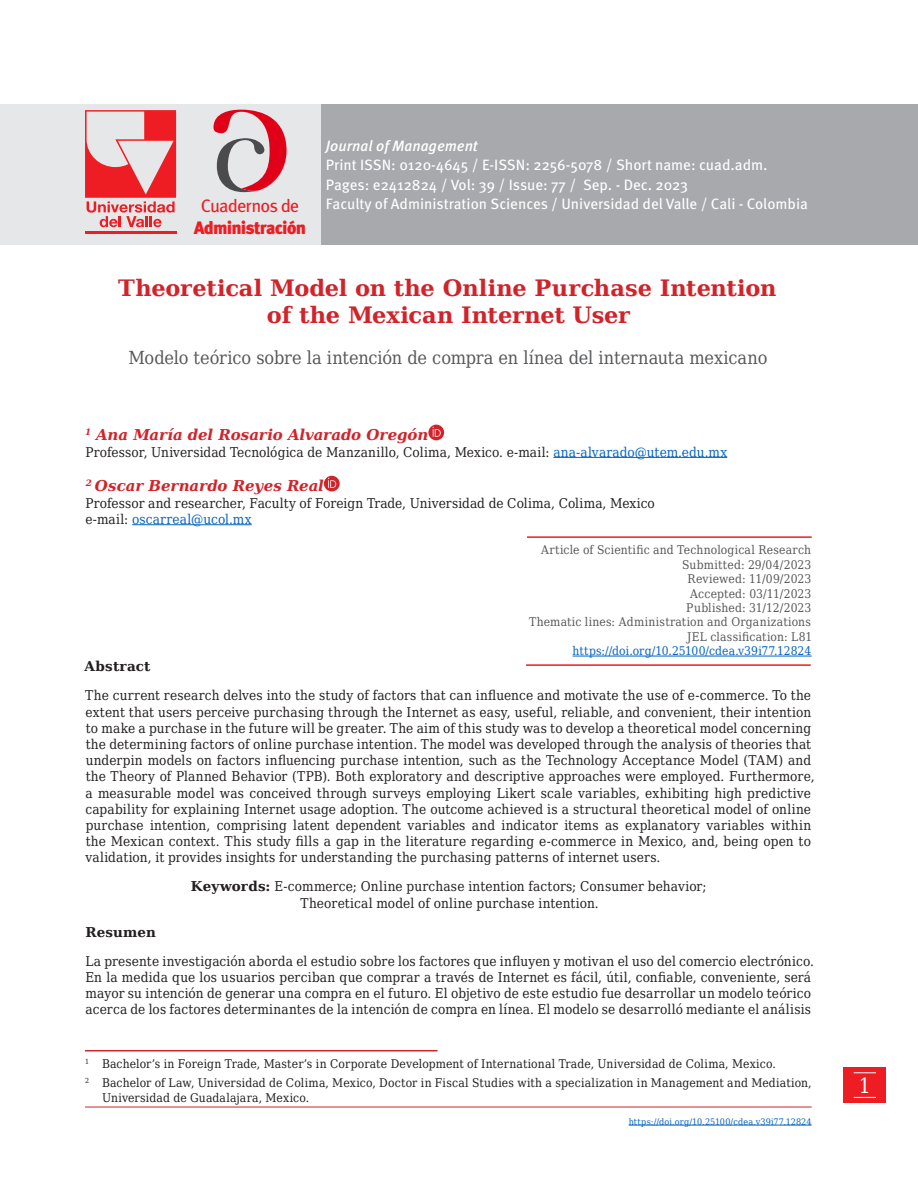
<style>
.page{position:relative;width:918px;height:1188px;background:#fff}
.page>*{position:absolute;margin:0;border:0;box-sizing:border-box;transform-origin:0 0}
.titulos-traducciones{font:700 22.5px/27px "DejaVu Serif";letter-spacing:-.005em;color:#d1232a;text-align:center}
.t1{font:21px "DejaVu Serif Condensed";color:#fff}
.titulos-traducciones-2{font:18px "DejaVu Serif Condensed";letter-spacing:-.01em;color:#57585a}
.t2{font:900 18px "Meta Pro";letter-spacing:-.05em;color:#ee1d23}
.t3{font:18px "Meta Pro";letter-spacing:-.05em;color:#ee1d23}
.t4{font:15px "Meta Pro";color:#fff}
.autor{font:italic 700 15px "DejaVu Serif";letter-spacing:-.005em;color:#d1232a}
.t5{font:italic 500 15px "Meta Pro";color:#fff}
.resumenes{font:13.5px/16.2px "DejaVu Serif Condensed";letter-spacing:.01em;color:#231f20}
.info-autor{font:13.5px/16.2px "DejaVu Serif Condensed";letter-spacing:.005em;color:#231f20}
.resumenes-2{font:700 13.5px "DejaVu Serif";letter-spacing:.01em;color:#231f20}
.fechas{font:12px "DejaVu Serif Condensed";letter-spacing:.015em;color:#57585a}
.pie-de-pagina_-_SIN{font:12px/14.4px "DejaVu Serif Condensed";letter-spacing:.015em;color:#231f20}
.pie-de-pagina{font:12px "DejaVu Serif Condensed";letter-spacing:.005em;color:#231f20}
.fechas-2{font:12px "DejaVu Serif Condensed";color:#0563c1}
.fechas-3{font:9px "DejaVu Serif Condensed";letter-spacing:.01em;color:#0563c1}
.s1{color:#0563c1}
.s2{font-family:"DejaVu Serif";font-weight:700}
</style>
<div class="page">
<div style="left:844px;top:1067px;width:42px;height:36px;background:#ee1d23"></div>
<svg style="left:854px;top:1072px;width:22px;height:1px"></svg>
<svg style="left:854px;top:1097px;width:22px;height:1px"></svg>
<hr style="left:85px;top:1107px;width:727px;height:1px;background:#d1232a">
<hr style="left:629px;top:1125px;width:183px;height:1px;background:#0563c1">
<hr style="left:553px;top:457px;width:174px;height:1px;background:#0563c1">
<hr style="left:132px;top:524px;width:120px;height:1px;background:#0563c1">
<hr style="left:573px;top:656px;width:239px;height:1px;background:#0563c1">
<svg style="left:428px;top:425px;width:16px;height:15px"></svg>
<svg style="left:433px;top:427px;width:8px;height:10px"></svg>
<div style="left:324px;top:476px;width:16px;height:15px;background:#d1232a;border-radius:50%"></div>
<svg style="left:328px;top:478px;width:8px;height:10px"></svg>
<hr style="left:85px;top:1050px;width:353px;height:1px;background:#d1232a">
<hr style="left:527px;top:536px;width:285px;height:2px;background:#ee1d23">
<hr style="left:526px;top:664px;width:285px;height:2px;background:#ee1d23">
<div style="left:320px;top:104px;width:598px;height:141px;background:#a8a9ad"></div>
<div style="left:0;top:104px;width:320px;height:141px;background:#e6e7e9"></div>
<hr style="left:85px;top:231px;width:91px;height:3px;background:#ee1d23">
<svg style="left:85px;top:110px;width:91px;height:117px"></svg>
<svg style="left:213px;top:110px;width:74px;height:82px"></svg>
<p class="t3" style="left:201px;top:195px;width:100px">Cuadernos de</p>
<p class="t2" style="left:194px;top:216px;width:114px">Administración</p>
<p class="t5" style="left:326px;top:136px;width:153px">Journal of Management</p>
<p class="t4" style="left:326px;top:156px;width:443px">Print ISSN: 0120-4645 / E-ISSN: 2256-5078 / Short name: cuad.adm.</p>
<p class="t4" style="left:326px;top:175px;width:364px">Pages: e2412824 / Vol: 39 / Issue: 77 / Sep. - Dec. 2023</p>
<p class="t4" style="left:326px;top:195px;width:483px">Faculty of Administration Sciences / Universidad del Valle / Cali - Colombia</p>
<p class="titulos-traducciones" style="left:118px;top:274px;width:660px">Theoretical Model on the Online Purchase Intention of the Mexican Internet User</p>
<p class="titulos-traducciones-2" style="left:128px;top:344px;width:641px">Modelo teórico sobre la intención de compra en línea del internauta mexicano</p>
<p class="autor" style="left:85px;top:423px;width:345px"><sup>1</sup> Ana María del Rosario Alvarado Oregón</p>
<p class="info-autor" style="left:85px;top:443px;width:643px">Professor, Universidad Tecnológica de Manzanillo, Colima, Mexico. e-mail: <span class="s1">ana-alvarado@utem.edu.mx</span></p>
<p class="autor" style="left:86px;top:474px;width:240px"><sup>2</sup> Oscar Bernardo Reyes Real</p>
<p class="info-autor" style="left:85px;top:494px;width:571px">Professor and researcher, Faculty of Foreign Trade, Universidad de Colima, Colima, Mexico e-mail: <span class="s1">oscarreal@ucol.mx</span></p>
<p class="fechas" style="left:541px;top:541px;width:271px">Article of Scientific and Technological Research</p>
<p class="fechas" style="left:682px;top:556px;width:130px">Submitted: 29/04/2023</p>
<p class="fechas" style="left:688px;top:570px;width:125px">Reviewed: 11/09/2023</p>
<p class="fechas" style="left:690px;top:584px;width:123px">Accepted: 03/11/2023</p>
<p class="fechas" style="left:686px;top:599px;width:126px">Published: 31/12/2023</p>
<p class="fechas" style="left:529px;top:613px;width:283px">Thematic lines: Administration and Organizations</p>
<p class="fechas" style="left:687px;top:628px;width:127px">JEL classification: L81</p>
<p class="fechas-2" style="left:573px;top:642px;width:240px">https://doi.org/10.25100/cdea.v39i77.12824</p>
<p class="resumenes-2" style="left:85px;top:656px;width:67px">Abstract</p>
<p class="resumenes" style="left:85px;top:687px;width:731px">The current research delves into the study of factors that can influence and motivate the use of e-commerce. To the extent that users perceive purchasing through the Internet as easy, useful, reliable, and convenient, their intention to make a purchase in the future will be greater. The aim of this study was to develop a theoretical model concerning the determining factors of online purchase intention. The model was developed through the analysis of theories that underpin models on factors influencing purchase intention, such as the Technology Acceptance Model (TAM) and the Theory of Planned Behavior (TPB). Both exploratory and descriptive approaches were employed. Furthermore, a measurable model was conceived through surveys employing Likert scale variables, exhibiting high predictive capability for explaining Internet usage adoption. The outcome achieved is a structural theoretical model of online purchase intention, comprising latent dependent variables and indicator items as explanatory variables within the Mexican context. This study fills a gap in the literature regarding e-commerce in Mexico, and, being open to validation, it provides insights for understanding the purchasing patterns of internet users.</p>
<p class="resumenes" style="left:191px;top:878px;width:518px;text-align:center"><span class="s2">Keywords:</span> E-commerce; Online purchase intention factors; Consumer behavior;<br>Theoretical model of online purchase intention.</p>
<p class="resumenes-2" style="left:85px;top:921px;width:72px">Resumen</p>
<p class="resumenes" style="left:85px;top:952px;width:730px">La presente investigación aborda el estudio sobre los factores que influyen y motivan el uso del comercio electrónico.<br>En la medida que los usuarios perciban que comprar a través de Internet es fácil, útil, confiable, conveniente, será mayor su intención de generar una compra en el futuro. El objetivo de este estudio fue desarrollar un modelo teórico acerca de los factores determinantes de la intención de compra en línea. El modelo se desarrolló mediante el análisis</p>
<p class="pie-de-pagina" style="left:85px;top:1055px;width:692px"><sup>1</sup> Bachelor’s in Foreign Trade, Master’s in Corporate Development of International Trade, Universidad de Colima, Mexico.</p>
<p class="pie-de-pagina_-_SIN" style="left:102px;top:1075px;width:711px;text-indent:-17px"><sup>2</sup> Bachelor of Law, Universidad de Colima, Mexico, Doctor in Fiscal Studies with a specialization in Management and Mediation,<br>Universidad de Guadalajara, Mexico.</p>
<p class="fechas-3" style="left:629px;top:1115px;width:185px">https://doi.org/10.25100/cdea.v39i77.12824</p>
<p class="t1" style="left:859px;top:1069px;width:14px">1</p>
</div>
